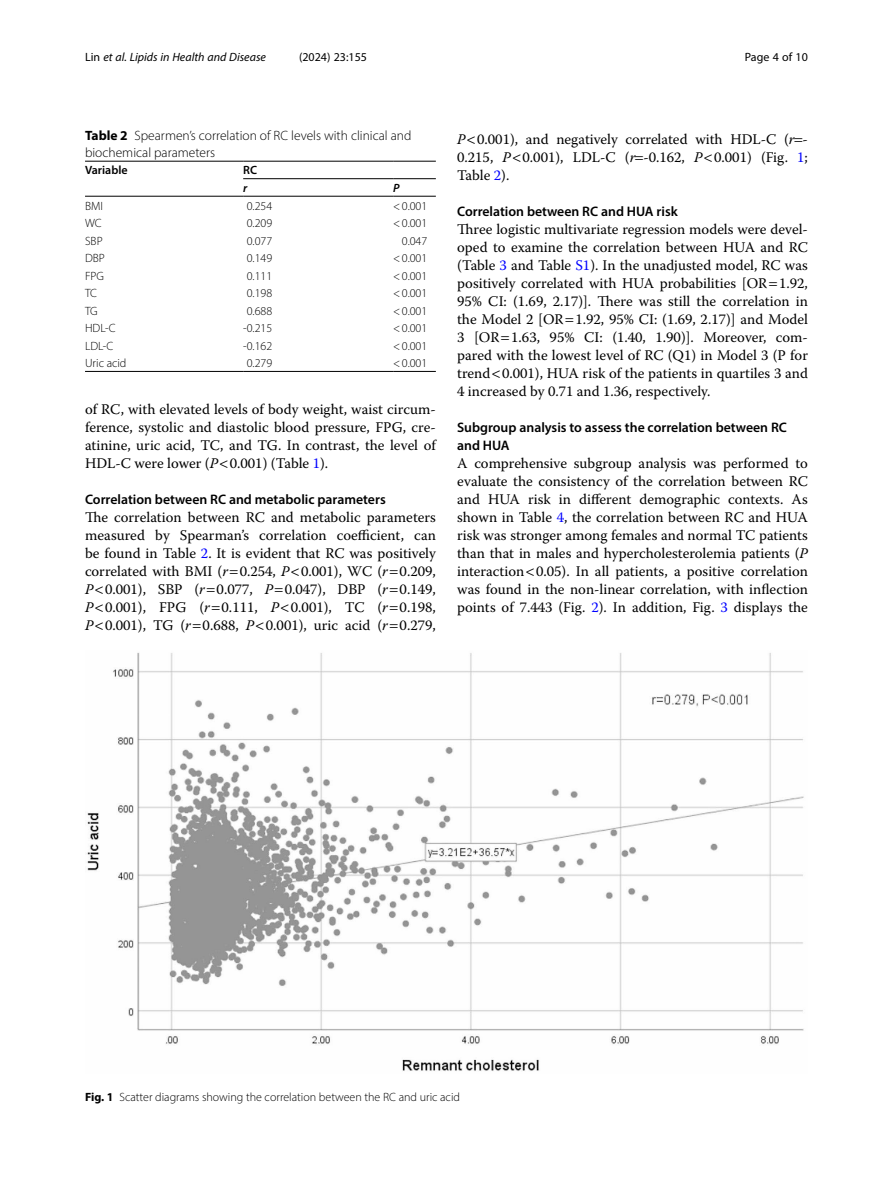
<style>
.page{position:relative;width:893px;height:1191px;background:#fff}
.page>*{position:absolute;margin:0;border:0;box-sizing:border-box;transform-origin:0 0}
.Body_Text{font:14.7px/18px "Warnock Pro";color:#000;text-align:justify}
.Head_2{font:600 13.8px/18px "Myriad Pro";color:#000}
.Table_Caption{font:300 13.5px/16.5px "Myriad Pro";color:#000}
.Table_Body{font:300 12px "Myriad Pro";color:#000}
.Figure_Caption{font:300 12px "Myriad Pro";color:#000}
.t1{font:italic 12px "Myriad Pro";color:#000}
.t2{font:12px "Myriad Pro";color:#000}
.Table_Head{font:600 12px "Myriad Pro";color:#000}
.Table_Head-2{font:italic 600 12px "Myriad Pro";color:#000}
.s1{font-style:normal}
.s2{font-weight:700}
.s3{font-style:italic}
.s4{color:#00f}
</style>
<div class="page">
<hr style="left:85px;top:196px;width:158px;height:1px;background:#000">
<hr style="left:243px;top:196px;width:150px;height:1px;background:#000">
<hr style="left:393px;top:196px;width:43px;height:1px;background:#000">
<hr style="left:85px;top:371px;width:158px;height:1px;background:#000">
<hr style="left:243px;top:371px;width:150px;height:1px;background:#000">
<hr style="left:393px;top:371px;width:43px;height:1px;background:#000">
<hr style="left:85px;top:161px;width:158px;height:1px;background:#000">
<hr style="left:243px;top:161px;width:150px;height:1px;background:#000">
<hr style="left:393px;top:161px;width:43px;height:1px;background:#000">
<hr style="left:243px;top:178px;width:150px;height:1px;background:#000">
<hr style="left:393px;top:178px;width:43px;height:1px;background:#000">
<img style="left:86px;top:652px;width:718px;height:419px">
<p class="t1" style="left:85px;top:50px;width:182px"><span class="s1">Lin</span> et al. Lipids in Health and Disease</p>
<p class="t2" style="left:299px;top:50px;width:70px">(2024) 23:155</p>
<p class="t2" style="left:745px;top:50px;width:65px">Page 4 of 10</p>
<p class="Table_Caption" style="left:85px;top:128px;width:328px"><span class="s2">Table 2</span> Spearmen’s correlation of RC levels with clinical and biochemical parameters</p>
<p class="Table_Head" style="left:85px;top:163px;width:44px">Variable</p>
<p class="Table_Head" style="left:243px;top:163px;width:15px">RC</p>
<p class="Table_Head-2" style="left:243px;top:180px;width:6px">r</p>
<p class="Table_Head-2" style="left:393px;top:180px;width:8px">P</p>
<p class="Table_Body" style="left:85px;top:198px;width:19px">BMI</p>
<p class="Table_Body" style="left:247px;top:198px;width:27px">0.254</p>
<p class="Table_Body" style="left:393px;top:198px;width:36px">&lt;0.001</p>
<p class="Table_Body" style="left:85px;top:216px;width:18px">WC</p>
<p class="Table_Body" style="left:247px;top:216px;width:27px">0.209</p>
<p class="Table_Body" style="left:393px;top:216px;width:36px">&lt;0.001</p>
<p class="Table_Body" style="left:85px;top:233px;width:19px">SBP</p>
<p class="Table_Body" style="left:247px;top:233px;width:27px">0.077</p>
<p class="Table_Body" style="left:402px;top:233px;width:27px">0.047</p>
<p class="Table_Body" style="left:85px;top:251px;width:21px">DBP</p>
<p class="Table_Body" style="left:247px;top:251px;width:27px">0.149</p>
<p class="Table_Body" style="left:393px;top:251px;width:36px">&lt;0.001</p>
<p class="Table_Body" style="left:85px;top:268px;width:21px">FPG</p>
<p class="Table_Body" style="left:247px;top:268px;width:27px">0.111</p>
<p class="Table_Body" style="left:393px;top:268px;width:36px">&lt;0.001</p>
<p class="Table_Body" style="left:85px;top:286px;width:14px">TC</p>
<p class="Table_Body" style="left:247px;top:286px;width:27px">0.198</p>
<p class="Table_Body" style="left:393px;top:286px;width:36px">&lt;0.001</p>
<p class="Table_Body" style="left:85px;top:303px;width:14px">TG</p>
<p class="Table_Body" style="left:247px;top:303px;width:27px">0.688</p>
<p class="Table_Body" style="left:393px;top:303px;width:36px">&lt;0.001</p>
<p class="Table_Body" style="left:85px;top:321px;width:32px">HDL-C</p>
<p class="Table_Body" style="left:243px;top:321px;width:31px">-0.215</p>
<p class="Table_Body" style="left:393px;top:321px;width:36px">&lt;0.001</p>
<p class="Table_Body" style="left:85px;top:338px;width:30px">LDL-C</p>
<p class="Table_Body" style="left:243px;top:338px;width:31px">-0.162</p>
<p class="Table_Body" style="left:393px;top:338px;width:36px">&lt;0.001</p>
<p class="Table_Body" style="left:85px;top:356px;width:43px">Uric acid</p>
<p class="Table_Body" style="left:247px;top:356px;width:27px">0.279</p>
<p class="Table_Body" style="left:393px;top:356px;width:36px">&lt;0.001</p>
<p class="Body_Text" style="left:85px;top:400px;width:352px">of RC, with elevated levels of body weight, waist circum&shy;ference, systolic and diastolic blood pressure, FPG, cre&shy;atinine, uric acid, TC, and TG. In contrast, the level of HDL-C were lower (<span class="s3">P</span> 0.001) (Table <span class="s4">1</span>).</p>
<p class="Head_2" style="left:85px;top:490px;width:302px">Correlation between RC and metabolic parameters</p>
<p class="Body_Text" style="left:85px;top:508px;width:352px">The correlation between RC and metabolic parameters measured by Spearman’s correlation coefficient, can be found in Table <span class="s4">2</span>. It is evident that RC was positively correlated with BMI (<span class="s3">r</span> 0.254, <span class="s3">P</span> 0.001), WC (<span class="s3">r</span> 0.209, <span class="s3">P</span> 0.001), SBP (<span class="s3">r</span> 0.077, <span class="s3">P</span> 0.047), DBP (<span class="s3">r</span> 0.149, <span class="s3">P</span> 0.001), FPG (<span class="s3">r</span> 0.111, <span class="s3">P</span> 0.001), TC (<span class="s3">r</span> 0.198, <span class="s3">P</span> 0.001), TG (<span class="s3">r</span> 0.688, <span class="s3">P</span> 0.001), uric acid (<span class="s3">r</span> 0.279,</p>
<p class="Body_Text" style="left:457px;top:130px;width:352px"><span class="s3">P</span> 0.001), and negatively correlated with HDL-C (<span class="s3">r</span> - 0.215, <span class="s3">P</span> 0.001), LDL-C (<span class="s3">r</span> -0.162, <span class="s3">P</span> 0.001) (Fig. <span class="s4">1</span>; Table <span class="s4">2</span>).</p>
<p class="Head_2" style="left:457px;top:202px;width:222px">Correlation between RC and HUA risk</p>
<p class="Body_Text" style="left:457px;top:220px;width:352px">Three logistic multivariate regression models were devel&shy;oped to examine the correlation between HUA and RC (Table <span class="s4">3</span> and Table <span class="s4">S1</span>). In the unadjusted model, RC was positively correlated with HUA probabilities [OR 1.92, 95% CI: (1.69, 2.17)]. There was still the correlation in the Model 2 [OR 1.92, 95% CI: (1.69, 2.17)] and Model 3 [OR 1.63, 95% CI: (1.40, 1.90)]. Moreover, com&shy;pared with the lowest level of RC (Q1) in Model 3 (P for trend 0.001), HUA risk of the patients in quartiles 3 and 4 increased by 0.71 and 1.36, respectively.</p>
<p class="Head_2" style="left:457px;top:418px;width:331px">Subgroup analysis to assess the correlation between RC and HUA</p>
<p class="Body_Text" style="left:457px;top:454px;width:352px">A comprehensive subgroup analysis was performed to evaluate the consistency of the correlation between RC and HUA risk in different demographic contexts. As shown in Table <span class="s4">4</span>, the correlation between RC and HUA risk was stronger among females and normal TC patients than that in males and hypercholesterolemia patients (<span class="s3">P </span>interaction 0.05). In all patients, a positive correlation was found in the non-linear correlation, with inflection points of 7.443 (Fig. <span class="s4">2</span>). In addition, Fig. <span class="s4">3</span> displays the</p>
<p class="Figure_Caption" style="left:85px;top:1089px;width:376px"><span class="s2">Fig. 1</span> Scatter diagrams showing the correlation between the RC and uric acid</p>
</div>
